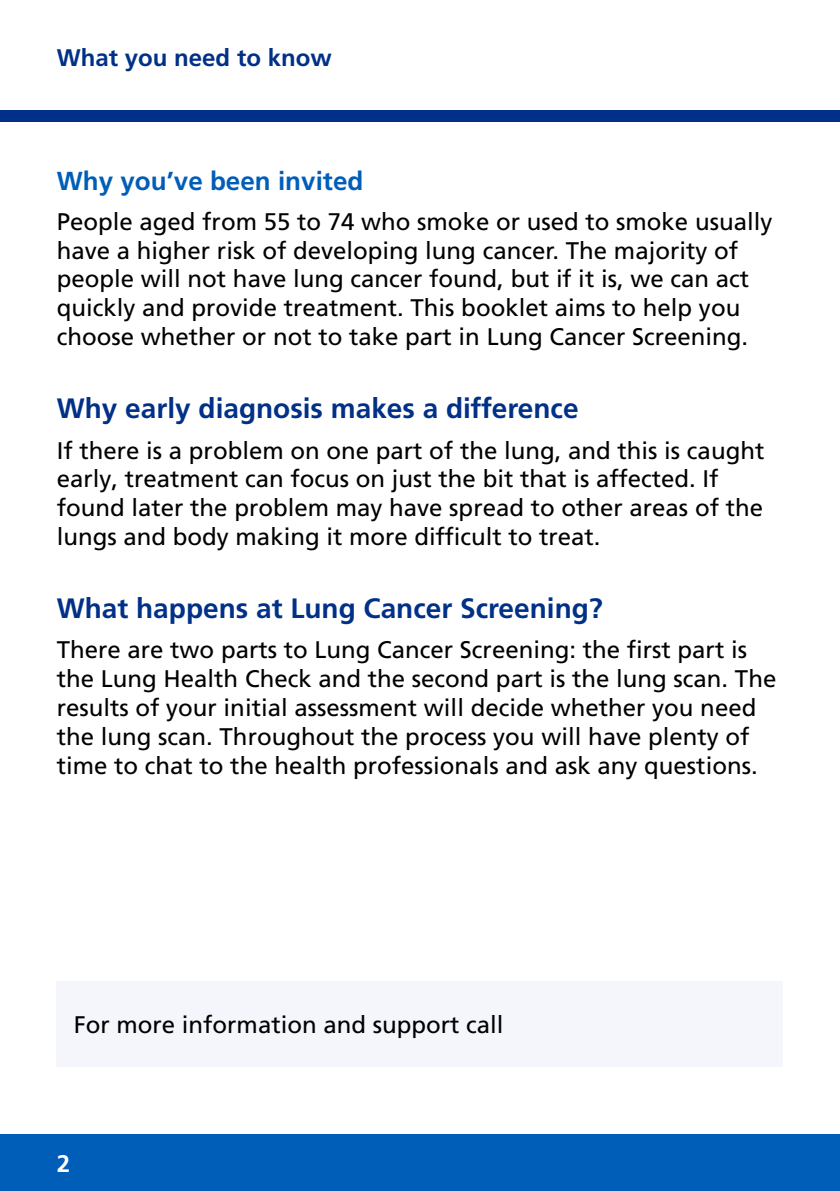
<style>
.page{position:relative;width:840px;height:1191px;background:#fff}
.page>*{position:absolute;margin:0;border:0;box-sizing:border-box;transform-origin:0 0}
.t1{font:700 28px "Frutiger LT Pro";color:#003087}
.t2{font:700 26px "Frutiger LT Pro";color:#005eb8}
.t3{font:24px/28.8px "Frutiger LT Pro";color:#000}
.t4{font:700 24px "Frutiger LT Pro";color:#003087}
.t5{font:700 24px "Frutiger LT Pro";color:#fff}
</style>
<div class="page">
<div style="left:0;top:111px;width:839px;height:11px;background:#003087"></div>
<div style="left:0;top:1134px;width:839px;height:57px;background:#005eb8"></div>
<div style="left:57px;top:981px;width:725px;height:85px;background:#f4f6fb"></div>
<p class="t4" style="left:57px;top:43px;width:276px">What you need to know</p>
<p class="t2" style="left:57px;top:165px;width:308px">Why you’ve been invited</p>
<p class="t3" style="left:57px;top:207px;width:716px">People aged from 55 to 74 who smoke or used to smoke usually have a higher risk of developing lung cancer. The majority of people will not have lung cancer found, but if it is, we can act quickly and provide treatment. This booklet aims to help you choose whether or not to take part in Lung Cancer Screening.</p>
<p class="t1" style="left:57px;top:392px;width:523px">Why early diagnosis makes a difference</p>
<p class="t3" style="left:57px;top:436px;width:708px">If there is a problem on one part of the lung, and this is caught early, treatment can focus on just the bit that is affected. If found later the problem may have spread to other areas of the lungs and body making it more difficult to treat.</p>
<p class="t1" style="left:57px;top:592px;width:547px">What happens at Lung Cancer Screening?</p>
<p class="t3" style="left:57px;top:636px;width:720px">There are two parts to Lung Cancer Screening: the first part is the Lung Health Check and the second part is the lung scan. The results of your initial assessment will decide whether you need the lung scan. Throughout the process you will have plenty of time to chat to the health professionals and ask any questions.</p>
<p class="t3" style="left:74px;top:1010px;width:431px">For more information and support call</p>
<p class="t5" style="left:57px;top:1149px;width:15px">2</p>
</div>
